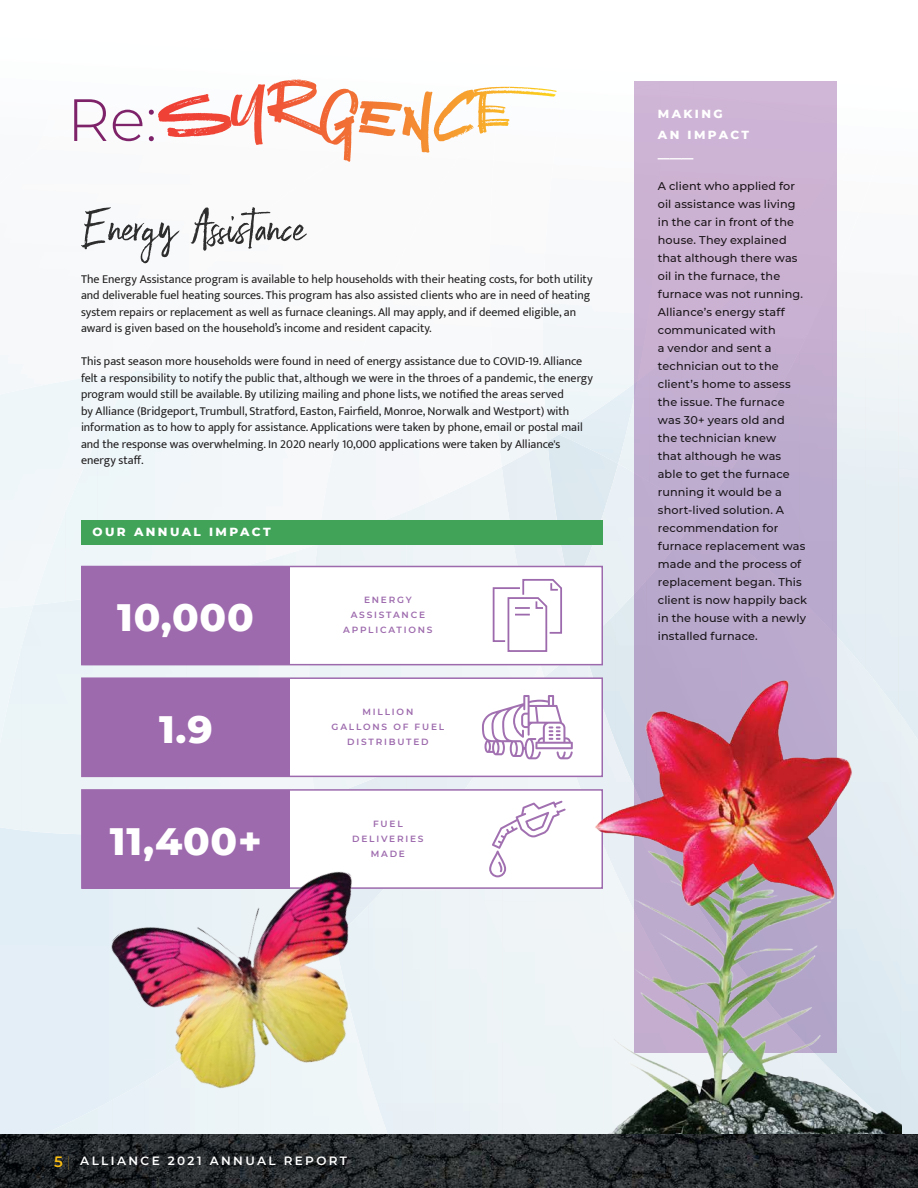
<style>
.page{position:relative;width:918px;height:1188px;background:#fff}
.page>*{position:absolute;margin:0;border:0;box-sizing:border-box;transform-origin:0 0}
.t1{font:60px "Emmeline";color:#2f2f2f}
.t2{font:300 59.55px "Montserrat";color:#7e236a}
.t3{font:800 39px "Montserrat";letter-spacing:.02em;color:#fff}
.t4{font:12px/16.5px "Mukta";color:#221f1f}
.t5{font:800 12px/21px "Montserrat";letter-spacing:.2em;color:#fff}
.t6{font:600 12px "Montserrat";letter-spacing:.2em;color:#fff}
.t7{font:500 11.25px/18px "Montserrat";letter-spacing:.01em;color:#221f1f}
.t8{font:600 9px/15px "Montserrat";letter-spacing:.2em;color:#9d6aad;text-align:center}
.s1{font-size:15px;color:#fbbd11}
.s2{font-weight:100;font-size:15px;color:#fbbd11}
</style>
<div class="page">
<svg style="left:547px;top:434px;width:12px;height:7px"></svg>
<img style="left:562px;top:90px;width:73px;height:313px">
<div style="left:547px;top:403px;width:61px;height:31px;background:#eaf1f5"></div>
<img style="left:572px;top:464px;width:63px;height:180px">
<img style="left:618px;top:372px;width:17px;height:110px">
<img style="left:507px;top:441px;width:65px;height:125px">
<img style="left:562px;top:98px;width:2px;height:10px">
<div style="left:502px;top:429px;width:45px;height:38px;background:#f0f5f7"></div>
<img style="left:498px;top:109px;width:64px;height:320px">
<img style="left:511px;top:86px;width:75px;height:12px">
<img style="left:466px;top:777px;width:3px;height:6px">
<img style="left:507px;top:503px;width:34px;height:174px">
<div style="left:322px;top:375px;width:180px;height:145px;background:#f4f6f9"></div>
<img style="left:468px;top:109px;width:30px;height:301px">
<img style="left:440px;top:153px;width:29px;height:248px">
<img style="left:411px;top:208px;width:30px;height:185px">
<img style="left:382px;top:275px;width:30px;height:111px">
<img style="left:354px;top:348px;width:29px;height:32px">
<img style="left:527px;top:665px;width:17px;height:12px">
<div style="left:0;top:608px;width:33px;height:217px;background:#ecf4f7"></div>
<div style="left:322px;top:375px;width:32px;height:140px;background:#f3f6f9"></div>
<div style="left:134px;top:545px;width:92px;height:21px;background:#f2f6f9"></div>
<div style="left:226px;top:545px;width:90px;height:21px;background:#f4f7fa"></div>
<img style="left:417px;top:136px;width:45px;height:72px">
<img style="left:468px;top:109px;width:27px;height:44px">
<img style="left:297px;top:348px;width:67px;height:27px">
<img style="left:265px;top:348px;width:33px;height:21px">
<img style="left:411px;top:208px;width:16px;height:67px">
<img style="left:200px;top:366px;width:33px;height:1px">
<img style="left:167px;top:366px;width:33px;height:2px">
<img style="left:382px;top:275px;width:11px;height:73px">
<img style="left:287px;top:79px;width:224px;height:30px">
<div style="left:0;top:377px;width:134px;height:231px;background:#eff6f9"></div>
<img style="left:158px;top:80px;width:129px;height:57px">
<img style="left:286px;top:93px;width:68px;height:67px">
<img style="left:54px;top:377px;width:33px;height:6px">
<img style="left:353px;top:103px;width:100px;height:33px">
<div style="left:0;top:355px;width:54px;height:43px;background:#f4f7fa"></div>
<img style="left:353px;top:135px;width:30px;height:16px">
<img style="left:0;top:1134px;width:918px;height:54px">
<div style="left:635px;top:81px;width:202px;height:972px;background:linear-gradient(to right,#c5afd1,#c3aed0)"></div>
<div style="left:81px;top:566px;width:522px;height:99px;background:#fff;border:2px solid #9d6aad"></div>
<div style="left:81px;top:566px;width:209px;height:99px;background:#9d6aad"></div>
<div style="left:81px;top:789px;width:522px;height:100px;background:#fff;border:2px solid #9d6aad"></div>
<div style="left:81px;top:677px;width:522px;height:100px;background:#fff;border:2px solid #9d6aad"></div>
<div style="left:82px;top:678px;width:208px;height:99px;background:#9d6aad"></div>
<svg style="left:167px;top:128px;width:13px;height:9px"></svg>
<img style="left:254px;top:120px;width:9px;height:25px">
<img style="left:267px;top:88px;width:11px;height:25px">
<img style="left:344px;top:143px;width:7px;height:19px">
<img style="left:371px;top:106px;width:31px;height:8px">
<svg style="left:404px;top:107px;width:10px;height:10px"></svg>
<img style="left:434px;top:117px;width:40px;height:24px">
<img style="left:488px;top:120px;width:21px;height:6px">
<div style="left:81px;top:520px;width:522px;height:25px;background:#40a358"></div>
<img style="left:551px;top:644px;width:351px;height:490px">
<img style="left:84px;top:788px;width:347px;height:347px">
<svg style="left:492px;top:579px;width:71px;height:74px"></svg>
<svg style="left:482px;top:695px;width:91px;height:64px"></svg>
<svg style="left:489px;top:801px;width:77px;height:76px"></svg>
<h2 class="t2" style="left:67px;top:86px;width:92px">Re:</h2>
<h1 class="t1" style="left:81px;top:207px;width:225px">Energy Assistance</h1>
<p class="t4" style="left:81px;top:271px;width:513px">The Energy Assistance program is available to help households with their heating costs, for both utility and deliverable fuel heating sources. This program has also assisted clients who are in need of heating system repairs or replacement as well as furnace cleanings. All may apply, and if deemed eligible, an award is given based on the household’s income and resident capacity.</p>
<p class="t4" style="left:81px;top:354px;width:514px">This past season more households were found in need of energy assistance due to COVID-19. Alliance felt a responsibility to notify the public that, although we were in the throes of a pandemic, the energy program would still be available. By utilizing mailing and phone lists, we notified the areas served<br>by Alliance (Bridgeport, Trumbull, Stratford, Easton, Fairfield, Monroe, Norwalk and Westport) with information as to how to apply for assistance. Applications were taken by phone, email or postal mail and the response was overwhelming. In 2020 nearly 10,000 applications were taken by Alliance's energy staff.</p>
<p class="t5" style="left:93px;top:522px;width:180px">OUR ANNUAL IMPACT</p>
<h3 class="t3" style="left:117px;top:599px;width:138px">10,000</h3>
<p class="t8" style="left:343px;top:593px;width:91px">ENERGY<br>ASSISTANCE<br>APPLICATIONS</p>
<h3 class="t3" style="left:159px;top:711px;width:55px">1.9</h3>
<p class="t8" style="left:332px;top:705px;width:114px">MILLION<br>GALLONS OF FUEL<br>DISTRIBUTED</p>
<h3 class="t3" style="left:110px;top:823px;width:154px">11,400+</h3>
<p class="t8" style="left:352px;top:817px;width:73px">FUEL<br>DELIVERIES<br>MADE</p>
<p class="t5" style="left:658px;top:104px;width:93px">MAKING<br>AN IMPACT</p>
<p class="t5" style="left:658px;top:148px;width:37px">———</p>
<p class="t7" style="left:658px;top:178px;width:151px">A client who applied for oil assistance was living in the car in front of the house. They explained that although there was oil in the furnace, the furnace was not running.<br>Alliance’s energy staff communicated with<br>a vendor and sent a technician out to the client’s home to assess the issue. The furnace was 30+ years old and<br>the technician knew<br>that although he was able to get the furnace running it would be a short-lived solution. A recommendation for furnace replacement was made and the process of replacement began. This client is now happily back in the house with a newly installed furnace.</p>
<p class="t6" style="left:54px;top:1155px;width:295px"><span class="s1">5</span> <span class="s2">|</span> ALLIANCE 2021 ANNUAL REPORT</p>
</div>
